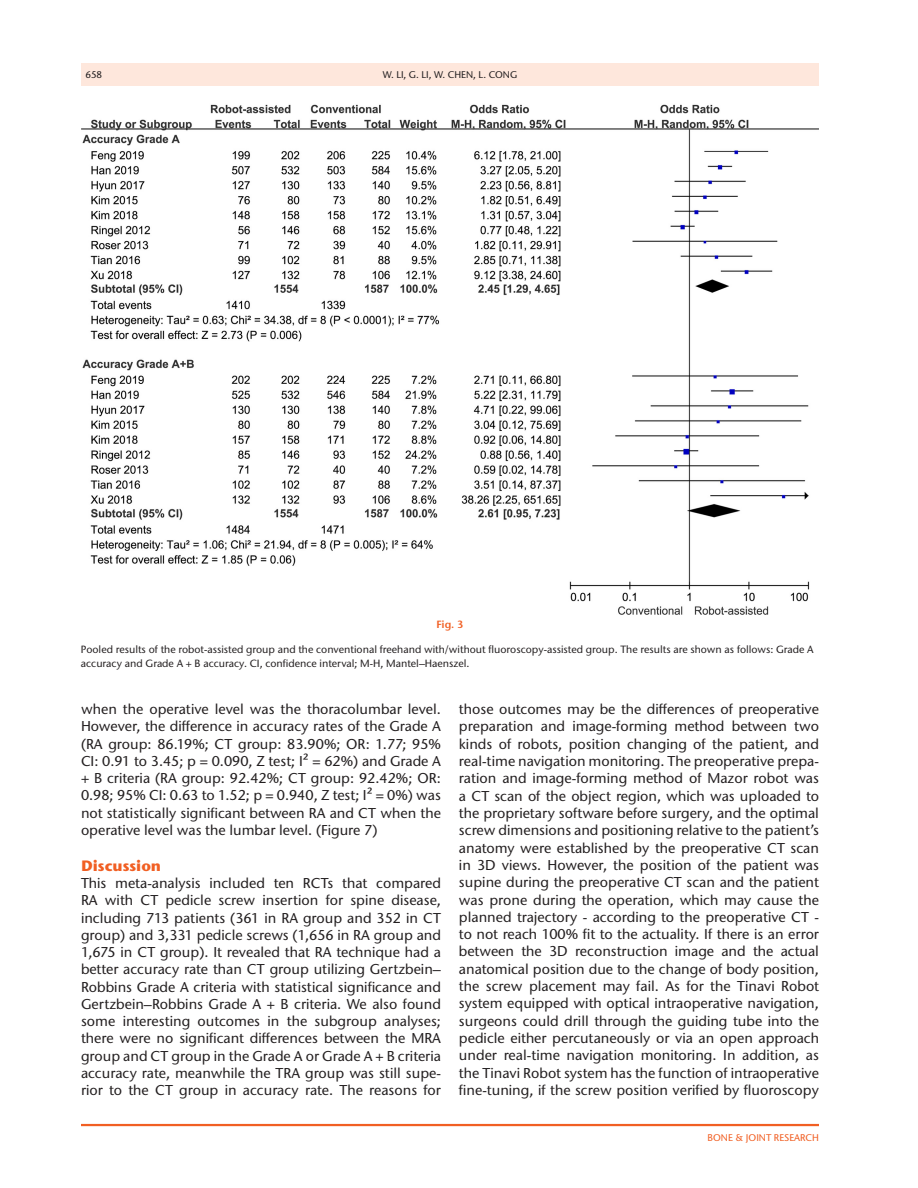
<style>
.page{position:relative;width:918px;height:1188px;background:#fff}
.page>*{position:absolute;margin:0;border:0;box-sizing:border-box;transform-origin:0 0}
.t1{font:700 15px "Stone Sans ITC Pro";color:#f15f23}
.t2{font:500 14.25px/17.2px "Stone Sans ITC Pro";color:#231f20;text-align:justify}
.t3{font:500 10.5px/13.5px "Stone Sans ITC Pro";color:#231f20}
.t4{font:600 10.5px "Stone Sans ITC Pro";color:#f15f23}
.t5{font:500 9.75px "Stone Sans ITC Pro";color:#231f20}
.t6{font:500 9.75px "Stone Sans ITC Pro";color:#f15f23}
</style>
<div class="page">
<hr style="left:81px;top:1124px;width:738px;height:2px;background:#f15f23">
<div style="left:81px;top:63px;width:738px;height:23px;background:#fee7dc"></div>
<img style="left:81px;top:104px;width:738px;height:510px">
<p class="t5" style="left:85px;top:68px;width:18px">658</p>
<p class="t5" style="left:383px;top:68px;width:136px">W. LI, G. LI, W. CHEN, L. CONG</p>
<p class="t4" style="left:436px;top:618px;width:29px">Fig. 3</p>
<p class="t3" style="left:81px;top:643px;width:734px">Pooled results of the robot-assisted group and the conventional freehand with/without fluoroscopy-assisted group. The results are shown as follows: Grade A accuracy and Grade A + B accuracy. CI, confidence interval; M-H, Mantel–Haenszel.</p>
<p class="t2" style="left:81px;top:700px;width:362px">when the operative level was the thoracolumbar level.<br>However, the difference in accuracy rates of the Grade A (RA group: 86.19%; CT group: 83.90%; OR: 1.77; 95% CI : 0.91 to 3.45; p = 0.090, Z test; I² = 62%) and Grade A + B criteria (RA group: 92.42%; CT group: 92.42%; OR:<br>0.98; 95% CI : 0.63 to 1.52; p = 0.940, Z test; I² = 0%) was not statistically significant between RA and CT when the operative level was the lumbar level. (Figure 7)</p>
<p class="t1" style="left:81px;top:856px;width:82px">Discussion</p>
<p class="t2" style="left:81px;top:874px;width:362px">This meta-analysis included ten RCTs that compared RA with CT pedicle screw insertion for spine disease, including 713 patients (361 in RA group and 352 in CT group) and 3,331 pedicle screws (1,656 in RA group and 1,675 in CT group). It revealed that RA technique had a better accuracy rate than CT group utilizing Gertzbein– Robbins Grade A criteria with statistical significance and Gertzbein–Robbins Grade A + B criteria. We also found some interesting outcomes in the subgroup analyses; there were no significant differences between the M RA group and CT group in the Grade A or Grade A + B criteria accuracy rate, meanwhile the TRA group was still supe&shy;rior to the CT group in accuracy rate. The reasons for</p>
<p class="t2" style="left:459px;top:700px;width:362px">those outcomes may be the differences of preoperative preparation and image-forming method between two kinds of robots, position changing of the patient, and real-time navigation monitoring. The preoperative prepa&shy;ration and image-forming method of M azor robot was a CT scan of the object region, which was uploaded to the proprietary software before surgery, and the optimal screw dimensions and positioning relative to the patient’s anatomy were established by the preoperative CT scan in 3D views. However, the position of the patient was supine during the preoperative CT scan and the patient was prone during the operation, which may cause the planned trajectory - according to the preoperative CT - to not reach 100% fit to the actuality. If there is an error between the 3D reconstruction image and the actual anatomical position due to the change of body position, the screw placement may fail. As for the Tinavi Robot system equipped with optical intraoperative navigation, surgeons could drill through the guiding tube into the pedicle either percutaneously or via an open approach under real-time navigation monitoring. I n addition, as the Tinavi Robot system has the function of intraoperative fine-tuning, if the screw position verified by fluoroscopy</p>
<p class="t6" style="left:708px;top:1132px;width:55px">BONE &amp; JOINT</p>
<p class="t6" style="left:774px;top:1132px;width:47px">RESEARCH</p>
</div>
